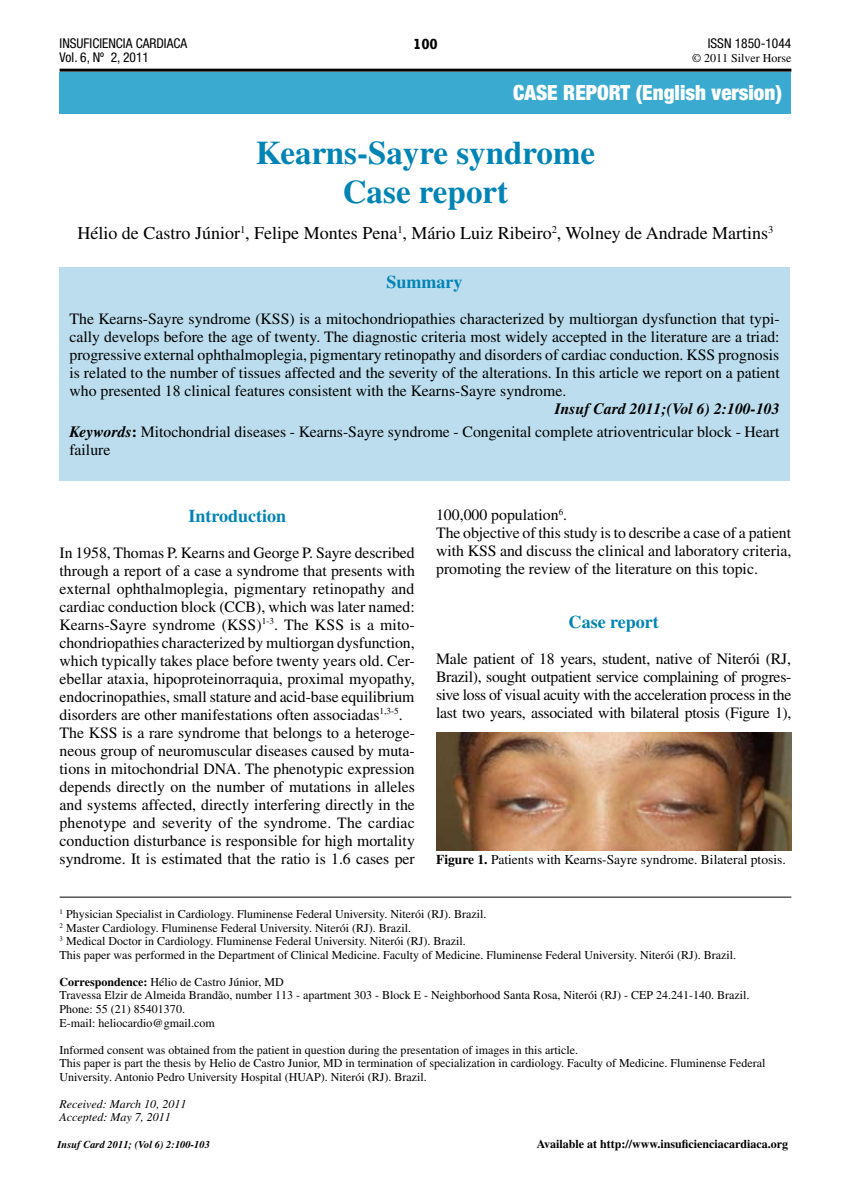
<style>
.page{position:relative;width:851px;height:1191px;background:#fff}
.page>*{position:absolute;margin:0;border:0;box-sizing:border-box;transform-origin:0 0}
.t1{font:700 33px/39px "Times LT Std";color:#0084b5;text-align:center}
.t2{font:900 condensed 21px "Helvetica Neue LT Std";color:#fff}
.t3{font:18px "Times LT Std";color:#000}
.t4{font:700 18px "Times LT Std";color:#0084b5}
.t5{font:15.75px/18px "Times LT Std";color:#000;text-align:justify}
.t6{font:700 15px "Rockwell";color:#000}
.t7{font:13.5px "Times LT Std";color:#000}
.t8{font:condensed 13.5px/14.4px "Helvetica Neue LT Std";color:#000}
.t9{font:12px/13.5px "Times LT Std";color:#000}
.t10{font:700 12px "Times LT Std";color:#000}
.t11{font:italic 12px/13.5px "Times LT Std";color:#000}
.t12{font:700 condensed 12px/14.4px "Helvetica Neue LT Std";letter-spacing:-.005em;color:#000}
.t13{font:italic 700 10.5px "Times LT Std";color:#000}
.s1{font-weight:700;font-style:italic}
.s2{font-weight:700}
</style>
<div class="page">
<div style="left:60px;top:72px;width:730px;height:42px;background:#3baad0"></div>
<hr style="left:60px;top:69px;width:731px;height:3px;background:#000">
<hr style="left:60px;top:896px;width:731px;height:1px;background:#000">
<div style="left:60px;top:267px;width:729px;height:213px;background:#bbdded"></div>
<img style="left:436px;top:732px;width:355px;height:118px">
<p class="t8" style="left:60px;top:36px;width:129px">INSUFICIENCIA CARDIACA<br>Vol. 6, Nº 2, 2011</p>
<p class="t6" style="left:413px;top:34px;width:26px">100</p>
<p class="t12" style="left:677px;top:35px;width:116px">H de Castro Júnior et al.<br>Kearns-Sayre syndr m</p>
<p class="t8" style="left:707px;top:36px;width:85px">ISSN 1850-1044</p>
<p class="t9" style="left:692px;top:51px;width:101px">© 2011 Silver Horse</p>
<h2 class="t2" style="left:513px;top:79px;width:270px">CASE REPORT (English version)</h2>
<h1 class="t1" style="left:256px;top:133px;width:341px">Kearns-Sayre syndrome<br>Case report</h1>
<p class="t3" style="left:77px;top:223px;width:697px">Hélio de Castro Júnior<sup>1</sup>, Felipe Montes Pena<sup>1</sup>, Mário Luiz Ribeiro<sup>2</sup>, Wolney de Andrade Martins<sup>3</sup></p>
<p class="t4" style="left:386px;top:271px;width:77px">Summary</p>
<p class="t5" style="left:69px;top:310px;width:711px">The Kearns-Sayre syndrome (KSS) is a mitochondriopathies characterized by multiorgan dysfunction that typi&shy;cally develops before the age of twenty. The diagnostic criteria most widely accepted in the literature are a triad: progressive external ophthalmoplegia, pigmentary retinopathy and disorders of cardiac conduction. KSS prognosis is related to the number of tissues affected and the severity of the alterations. In this article we report on a patient who presented 18 clinical features consistent with the Kearns-Sayre syndrome.</p>
<p class="t5" style="left:69px;top:398px;width:711px;line-height:22.5px;text-align:right"><span class="s1">Insuf Card 2011;(Vol 6) 2:100-103<br>Keywords</span><span class="s2">:</span> Mitochondrial diseases - Kearns-Sayre syndrome - Congenital complete atrioventricular block - Heart</p>
<p class="t5" style="left:69px;top:440px;width:42px">failure</p>
<p class="t4" style="left:188px;top:505px;width:99px">Introduction</p>
<p class="t5" style="left:60px;top:543px;width:357px;text-align:left">In 1958, Thomas P. Kearns and George P. Sayre described through a report of a case a syndrome that presents with external ophthalmoplegia, pigmentary retinopathy and cardiac conduction block (CCB), which was later named:<br>Kearns-Sayre syndrome (KSS)<sup>1-3</sup>. The KSS is a mito&shy;chondriopathies characterized by multiorgan dysfunction, which typically takes place before twenty years old. Cer&shy;ebellar ataxia, hipoproteinorraquia, proximal myopathy, endocrinopathies, small stature and acid-base equilibrium disorders are other manifestations often associadas<sup>1,3-5</sup>.<br>The KSS is a rare syndrome that belongs to a heteroge&shy;neous group of neuromuscular diseases caused by muta&shy;tions in mitochondrial DNA. The phenotypic expression depends directly on the number of mutations in alleles and systems affected, directly interfering directly in the phenotype and severity of the syndrome. The cardiac conduction disturbance is responsible for high mortality syndrome. It is estimated that the ratio is 1.6 cases per</p>
<p class="t5" style="left:436px;top:506px;width:357px;text-align:left">100,000 population<sup>6</sup>.<br>The objective of this study is to describe a case of a patient with KSS and discuss the clinical and laboratory criteria, promoting the review of the literature on this topic.</p>
<p class="t4" style="left:568px;top:611px;width:92px">Case report</p>
<p class="t5" style="left:436px;top:650px;width:357px">Male patient of 18 years, student, native of Niterói (RJ, Brazil), sought outpatient service complaining of progres&shy;sive loss of visual acuity with the acceleration process in the last two years, associated with bilateral ptosis (Figure 1),</p>
<p class="t7" style="left:436px;top:852px;width:351px"><span class="s2">Figure 1.</span> Patients with Kearns-Sayre syndrome. Bilateral ptosis.</p>
<p class="t9" style="left:60px;top:907px;width:678px"><sup>1</sup> Physician Specialist in Cardiology. Fluminense Federal University. Niterói (RJ). Brazil.<br><sup>2</sup> Master Cardiology. Fluminense Federal University. Niterói (RJ). Brazil.<br><sup>3</sup> Medical Doctor in Cardiology. Fluminense Federal University. Niterói (RJ). Brazil.<br>This paper was performed in the Department of Clinical Medicine. Faculty of Medicine. Fluminense Federal University. Niterói (RJ). Brazil.</p>
<p class="t9" style="left:60px;top:975px;width:691px"><span class="s2">Correspondence:</span> Hélio de Castro Júnior, MD<br>Travessa Elzir de Almeida Brandão, number 113 - apartment 303 - Block E - Neighborhood Santa Rosa, Niterói (RJ) - CEP 24.241-140. Brazil.<br>Phone: 55 (21) 85401370.<br>E-mail: heliocardio@gmail.com</p>
<p class="t9" style="left:60px;top:1042px;width:707px">Informed consent was obtained from the patient in question during the presentation of images in this article.<br>This paper is part the thesis by Helio de Castro Junior, MD in termination of specialization in cardiology. Faculty of Medicine. Fluminense Federal<br>University. Antonio Pedro University Hospital (HUAP). Niterói (RJ). Brazil.</p>
<p class="t11" style="left:60px;top:1096px;width:128px">Received: March 10, 2011<br>Accepted: May 7, 2011</p>
<p class="t13" style="left:57px;top:1137px;width:154px">Insuf Card 2011; (Vol 6) 2:100-103</p>
<p class="t10" style="left:536px;top:1137px;width:253px">Available at http://www.insuficienciacardiaca.org</p>
</div>
